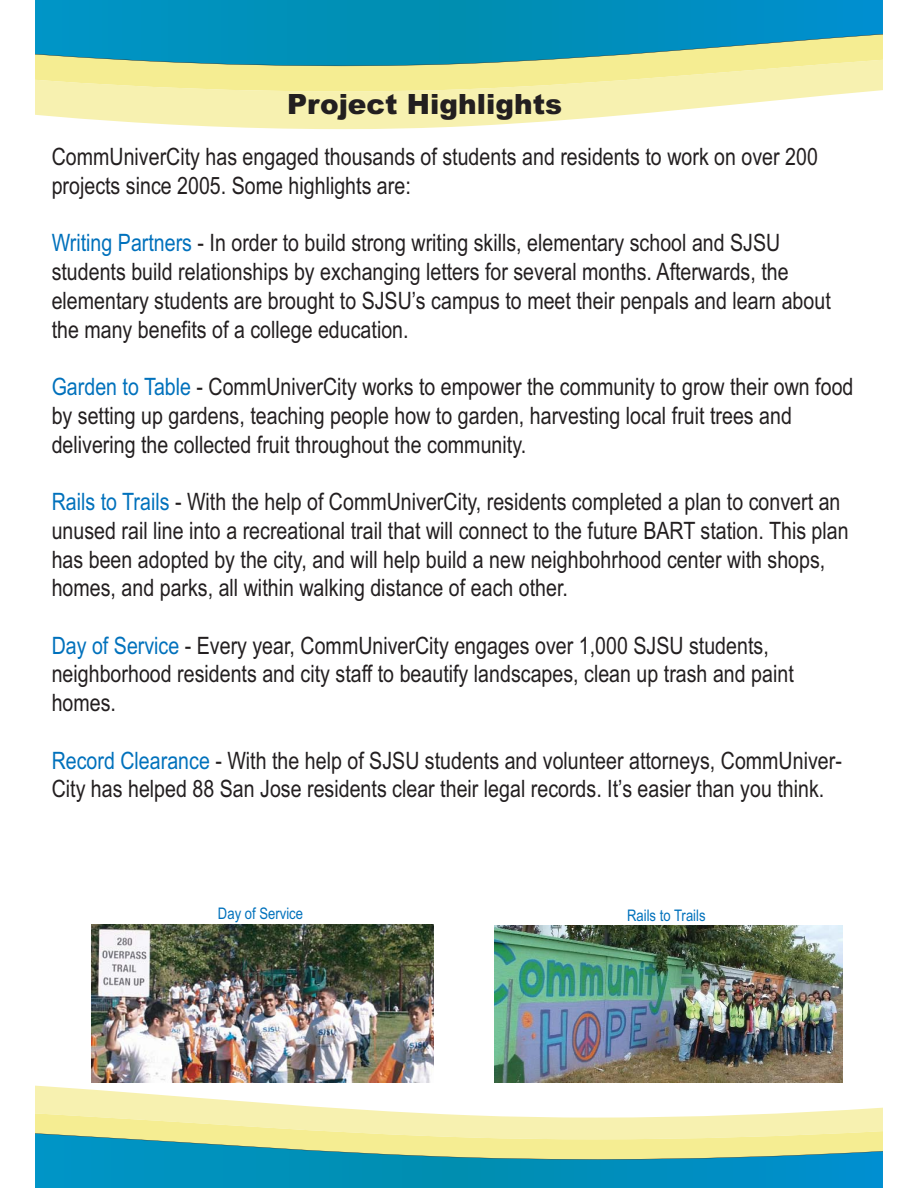
<style>
.page{position:relative;width:918px;height:1188px;background:#fff}
.page>*{position:absolute;margin:0;border:0;box-sizing:border-box;transform-origin:0 0}
.t1{font:900 27.9px "Arial";color:#231f20}
.t2{font:24px/28.8px "Arial Narrow";color:#231f20}
.t3{font:15.9px "Arial Narrow";color:#0071bc}
.s1{color:#0071bc}
</style>
<div class="page">
<svg style="left:35px;top:92px;width:826px;height:37px;fill:#f7f1b0"></svg>
<svg style="left:35px;top:69px;width:848px;height:23px;background:#f5ee9e"></svg>
<svg style="left:35px;top:66px;width:848px;height:3px;background:#f5ed95"></svg>
<svg style="left:35px;top:0;width:848px;height:66px;background:#229cb5"></svg>
<svg style="left:35px;top:1086px;width:848px;height:27px"></svg>
<svg style="left:35px;top:1113px;width:848px;height:12px;background:#f7f2b5"></svg>
<svg style="left:35px;top:1125px;width:848px;height:63px;background:#67b7ae"></svg>
<img style="left:92px;top:924px;width:341px;height:159px">
<img style="left:494px;top:925px;width:348px;height:157px">
<p class="t1" style="left:287px;top:84px;width:277px">Project Highlights</p>
<p class="t2" style="left:52px;top:141px;width:768px">CommUniverCity has engaged thousands of students and residents to work on over 200 projects since 2005. Some highlights are:</p>
<p class="t2" style="left:52px;top:228px;width:781px"><span class="s1">Writing Partners</span> - In order to build strong writing skills, elementary school and SJSU students build relationships by exchanging letters for several months. Afterwards, the elementary students are brought to SJSU’s campus to meet their penpals and learn about the many benefits of a college education.</p>
<p class="t2" style="left:52px;top:371px;width:803px"><span class="s1">Garden to Table</span> - CommUniverCity works to empower the community to grow their own food by setting up gardens, teaching people how to garden, harvesting local fruit trees and delivering the collected fruit throughout the community.</p>
<p class="t2" style="left:52px;top:486px;width:799px"><span class="s1">Rails to Trails</span> - With the help of CommUniverCity, residents completed a plan to convert an unused rail line into a recreational trail that will connect to the future BART station. This plan has been adopted by the city, and will help build a new neighbohrhood center with shops, homes, and parks, all within walking distance of each other.</p>
<p class="t2" style="left:52px;top:630px;width:744px"><span class="s1">Day of Service</span> - Every year, CommUniverCity engages over 1,000 SJSU students, neighborhood residents and city staff to beautify landscapes, clean up trash and paint homes.</p>
<p class="t2" style="left:52px;top:745px;width:792px"><span class="s1">Record Clearance</span> - With the help of SJSU students and volunteer attorneys, CommUniver-<br>City has helped 88 San Jose residents clear their legal records. It’s easier than you think.</p>
<p class="t3" style="left:218px;top:902px;width:87px">Day of Service</p>
<p class="t3" style="left:627px;top:904px;width:80px">Rails to Trails</p>
</div>
